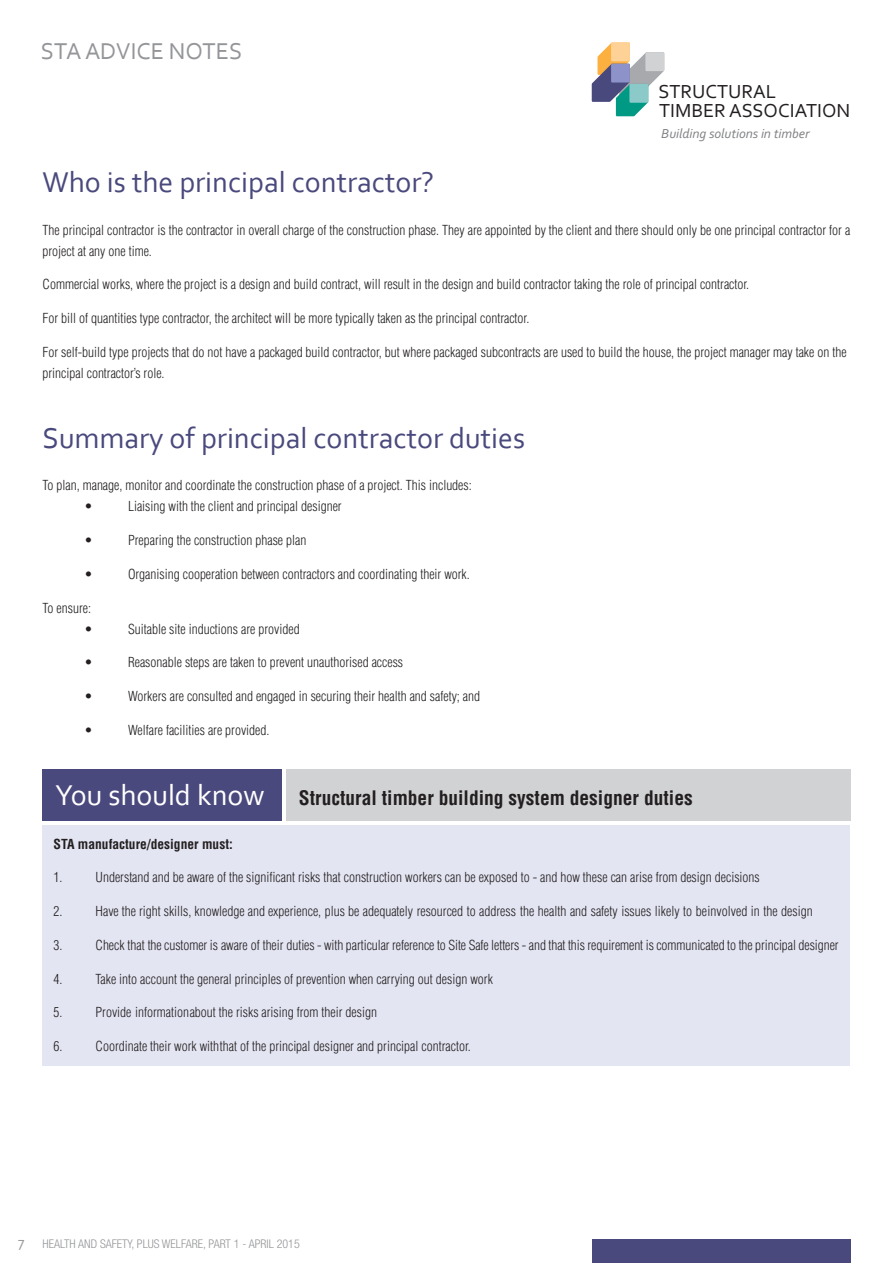
<style>
.page{position:relative;width:893px;height:1263px;background:#fff}
.page>*{position:absolute;margin:0;border:0;box-sizing:border-box;transform-origin:0 0}
.SUB_STA_Purple{font:30px "Corbel";color:#4a497d}
.SUB_STA_Purple-2{font:30px "Corbel";color:#fff}
.t1{font:24px "Corbel";color:#939598}
.t2{font:19.8px/18.6px "Corbel";color:#231f20}
.Body_Bold_STA{font:700 condensed 19.5px "Helvetica";color:#231f20}
.Body_STA{font:15px "Corbel";color:#939598}
.t3{font:italic 13.65px "Corbel";color:#808285}
.Bullets{font:300 condensed 13.5px/21px "Helvetica";color:#231f20}
.Body_STA-2{font:300 condensed 13.5px/21px "Helvetica";color:#231f20}
.Bullets-2{font:700 condensed 13.5px "Helvetica";color:#231f20}
.t4{font:300 condensed 12px "Helvetica Neue LT Std";color:#939598}
</style>
<div class="page">
<svg style="left:592px;top:43px;width:73px;height:74px"></svg>
<div style="left:629px;top:84px;width:19px;height:19px;background:#8bcac9;border:2px solid #8bcac9"></div>
<div style="left:592px;top:1239px;width:258px;height:24px;background:#4a497d"></div>
<div style="left:43px;top:770px;width:239px;height:51px;background:#4a497d"></div>
<div style="left:286px;top:770px;width:564px;height:51px;background:#d1d2d4"></div>
<div style="left:43px;top:825px;width:807px;height:241px;background:#e3e5f2"></div>
<h2 class="t1" style="left:41px;top:36px;width:203px">STA ADVICE NOTES</h2>
<h3 class="t2" style="left:658px;top:82px;width:194px">STRUCTURAL<br>TIMBER ASSOCIATION</h3>
<p class="t3" style="left:661px;top:125px;width:150px">Building solutions in timber</p>
<p class="SUB_STA_Purple" style="left:43px;top:164px;width:393px">Who is the principal contractor?</p>
<p class="Body_STA-2" style="left:43px;top:219px;width:809px">The principal contractor is the contractor in overall charge of the construction phase. They are appointed by the client and there should only be one principal contractor for a project at any one time.</p>
<p class="Body_STA-2" style="left:43px;top:274px;width:708px">Commercial works, where the project is a design and build contract, will result in the design and build contractor taking the role of principal contractor.</p>
<p class="Body_STA-2" style="left:43px;top:308px;width:488px">For bill of quantities type contractor, the architect will be more typically taken as the principal contractor.</p>
<p class="Body_STA-2" style="left:43px;top:341px;width:806px">For self-build type projects that do not have a packaged build contractor, but where packaged subcontracts are used to build the house, the project manager may take on the principal contractor’s role.</p>
<p class="SUB_STA_Purple" style="left:43px;top:419px;width:484px">Summary of principal contractor duties</p>
<p class="Bullets" style="left:85px;top:475px;width:389px;text-indent:-42px">To plan, manage, monitor and coordinate the construction phase of a project. This includes: •</p>
<p class="Bullets" style="left:128px;top:496px;width:215px">Liaising with the client and principal designer</p>
<p class="Bullets" style="left:85px;top:529px;width:10px">•</p>
<p class="Bullets" style="left:128px;top:529px;width:180px">Preparing the construction phase plan</p>
<p class="Bullets" style="left:85px;top:563px;width:10px">•</p>
<p class="Bullets" style="left:128px;top:563px;width:343px">Organising cooperation between contractors and coordinating their work.</p>
<p class="Bullets" style="left:43px;top:597px;width:52px;text-align:right">To ensure: •</p>
<p class="Bullets" style="left:128px;top:618px;width:173px">Suitable site inductions are provided</p>
<p class="Bullets" style="left:85px;top:652px;width:10px">•</p>
<p class="Bullets" style="left:128px;top:652px;width:277px">Reasonable steps are taken to prevent unauthorised access</p>
<p class="Bullets" style="left:85px;top:686px;width:10px">•</p>
<p class="Bullets" style="left:128px;top:686px;width:354px">Workers are consulted and engaged in securing their health and safety; and</p>
<p class="Bullets" style="left:85px;top:719px;width:10px">•</p>
<p class="Bullets" style="left:128px;top:719px;width:143px">Welfare facilities are provided.</p>
<p class="SUB_STA_Purple-2" style="left:55px;top:777px;width:211px">You should know</p>
<p class="Body_Bold_STA" style="left:299px;top:785px;width:395px">Structural timber building system designer duties</p>
<p class="Bullets-2" style="left:54px;top:835px;width:181px">STA manufacture/designer must:</p>
<p class="Bullets" style="left:54px;top:867px;width:10px">1.</p>
<p class="Bullets" style="left:96px;top:867px;width:666px">Understand and be aware of the significant risks that construction workers can be exposed to - and how these can arise from design decisions</p>
<p class="Bullets" style="left:54px;top:900px;width:10px">2.</p>
<p class="Bullets" style="left:96px;top:900px;width:719px">Have the right skills, knowledge and experience, plus be adequately resourced to address the health and safety issues likely to beinvolved in the design</p>
<p class="Bullets" style="left:54px;top:934px;width:10px">3.</p>
<p class="Bullets" style="left:96px;top:934px;width:745px">Check that the customer is aware of their duties - with particular reference to Site Safe letters - and that this requirement is communicated to the principal designer</p>
<p class="Bullets" style="left:54px;top:968px;width:10px">4.</p>
<p class="Bullets" style="left:96px;top:968px;width:399px">Take into account the general principles of prevention when carrying out design work</p>
<p class="Bullets" style="left:54px;top:1002px;width:10px">5.</p>
<p class="Bullets" style="left:96px;top:1002px;width:283px">Provide informationabout the risks arising from their design</p>
<p class="Bullets" style="left:54px;top:1035px;width:10px">6.</p>
<p class="Bullets" style="left:96px;top:1035px;width:377px">Coordinate their work withthat of the principal designer and principal contractor.</p>
<p class="Body_STA" style="left:18px;top:1233px;width:8px">7</p>
<p class="t4" style="left:43px;top:1237px;width:259px">HEALTH AND SAFETY, PLUS WELFARE, PART 1 - APRIL 2015</p>
</div>
